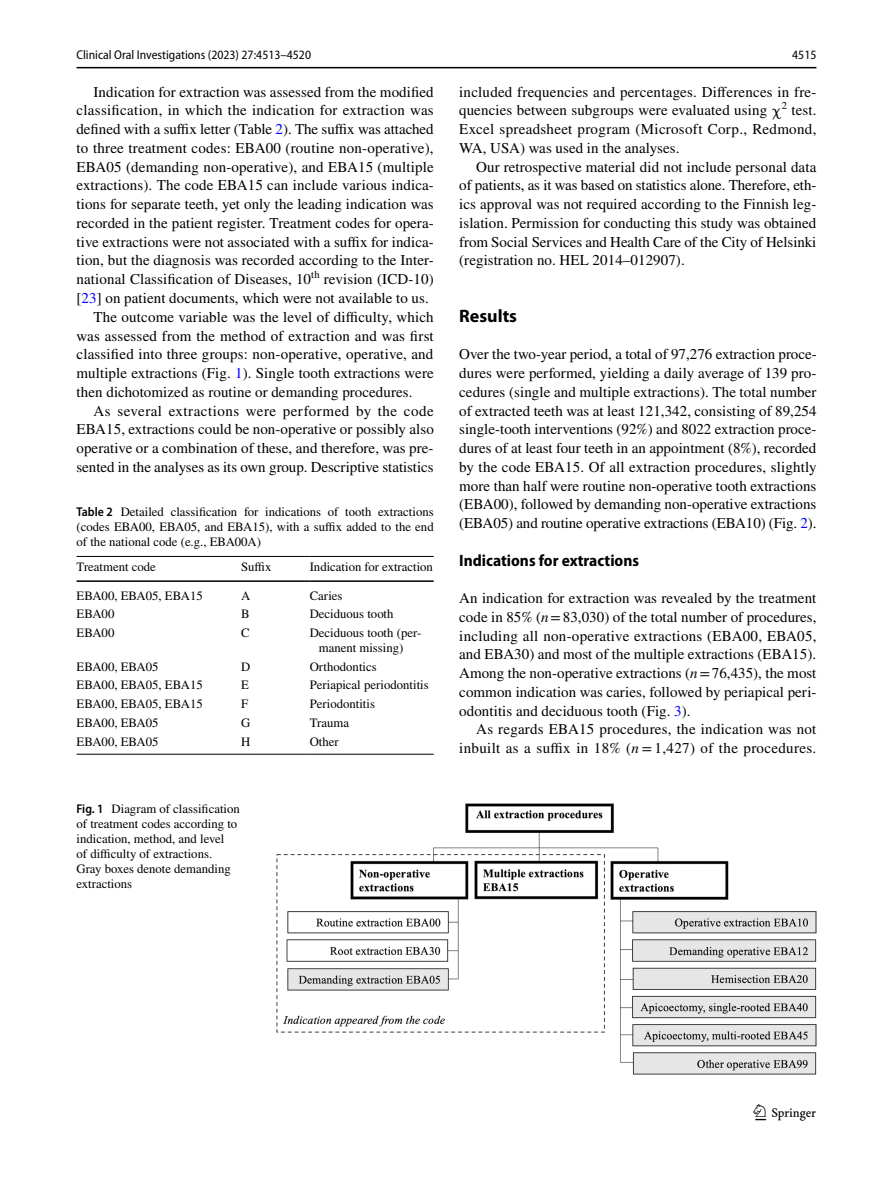
<style>
.page{position:relative;width:893px;height:1187px;background:#fff}
.page>*{position:absolute;margin:0;border:0;box-sizing:border-box;transform-origin:0 0}
.t1{font:22.5px "Springnew Regular 3";color:#000}
.t2{font:700 18px "Myriad Pro";color:#000}
.t3{font:700 semi-condensed 16.5px "Myriad Pro";color:#000}
.t4{font:15px/18.8px "STIX";letter-spacing:.005em;color:#000;text-align:justify}
.t5{font:15px "STIX";letter-spacing:.035em;color:#000}
.t6{font:12.75px/15px "STIX";color:#000}
.t7{font:semi-condensed 12.75px "Myriad Pro";color:#000}
.s1{color:#00f}
.s2{font-family:"Myriad Pro";font-weight:600;font-stretch:semi-condensed}
.s3{font-family:"Code 2000"}
.s4{font-style:italic}
</style>
<div class="page">
<hr style="left:77px;top:67px;width:739px;height:1px;background:#000">
<hr style="left:77px;top:556px;width:164px;height:1px;background:#000">
<hr style="left:77px;top:580px;width:164px;height:2px;background:#000">
<hr style="left:241px;top:556px;width:69px;height:1px;background:#000">
<hr style="left:241px;top:580px;width:69px;height:2px;background:#000">
<hr style="left:310px;top:556px;width:124px;height:1px;background:#000">
<hr style="left:310px;top:580px;width:124px;height:2px;background:#000">
<hr style="left:77px;top:753px;width:164px;height:1px;background:#000">
<hr style="left:241px;top:753px;width:69px;height:1px;background:#000">
<hr style="left:310px;top:753px;width:124px;height:1px;background:#000">
<img style="left:276px;top:803px;width:540px;height:270px">
<p class="t7" style="left:77px;top:48px;width:236px">Clinical Oral Investigations (2023) 27:4513–4520</p>
<p class="t7" style="left:792px;top:48px;width:26px">4515</p>
<p class="t4" style="left:94px;top:83px;width:342px">Indication for extraction was assessed from the modified</p>
<p class="t4" style="left:77px;top:102px;width:359px">classification, in which the indication for extraction was</p>
<p class="t4" style="left:77px;top:121px;width:359px">defined with a suffix letter (Table <span class="s1">2</span>). The suffix was attached</p>
<p class="t4" style="left:77px;top:139px;width:359px">to three treatment codes: EBA00 (routine non-operative),</p>
<p class="t4" style="left:77px;top:158px;width:359px">EBA05 (demanding non-operative), and EBA15 (multiple</p>
<p class="t4" style="left:77px;top:177px;width:359px">extractions). The code EBA15 can include various indica-</p>
<p class="t4" style="left:77px;top:196px;width:359px">tions for separate teeth, yet only the leading indication was</p>
<p class="t4" style="left:77px;top:214px;width:359px">recorded in the patient register. Treatment codes for opera-</p>
<p class="t4" style="left:77px;top:233px;width:359px">tive extractions were not associated with a suffix for indica-</p>
<p class="t4" style="left:77px;top:252px;width:359px">tion, but the diagnosis was recorded according to the Inter-</p>
<p class="t4" style="left:77px;top:271px;width:359px">national Classification of Diseases, 10<sup>th</sup> revision (ICD-10)</p>
<p class="t4" style="left:77px;top:289px;width:354px">[<span class="s1">23</span>] on patient documents, which were not available to us.</p>
<p class="t4" style="left:94px;top:308px;width:342px">The outcome variable was the level of difficulty, which</p>
<p class="t4" style="left:77px;top:327px;width:359px">was assessed from the method of extraction and was first</p>
<p class="t4" style="left:77px;top:346px;width:358px">classified into three groups: non-operative, operative, and</p>
<p class="t4" style="left:77px;top:364px;width:359px">multiple extractions (Fig. <span class="s1">1</span>). Single tooth extractions were</p>
<p class="t4" style="left:77px;top:383px;width:337px">then dichotomized as routine or demanding procedures.</p>
<p class="t5" style="left:94px;top:400px;width:342px">As several extractions were performed by the code</p>
<p class="t4" style="left:77px;top:421px;width:359px">EBA15, extractions could be non-operative or possibly also</p>
<p class="t4" style="left:77px;top:439px;width:358px">operative or a combination of these, and therefore, was pre-</p>
<p class="t4" style="left:77px;top:458px;width:359px">sented in the analyses as its own group. Descriptive statistics</p>
<p class="t6" style="left:77px;top:505px;width:359px;text-align:justify"><span class="s2">Table 2</span> Detailed classification for indications of tooth extractions (codes EBA00, EBA05, and EBA15), with a suffix added to the end of the national code (e.g., EBA00A)</p>
<p class="t6" style="left:77px;top:560px;width:81px">Treatment code</p>
<p class="t6" style="left:241px;top:560px;width:32px">Suffix</p>
<p class="t6" style="left:310px;top:560px;width:125px">Indication for extraction</p>
<p class="t6" style="left:77px;top:588px;width:128px">EBA00, EBA05, EBA15</p>
<p class="t6" style="left:241px;top:588px;width:11px">A</p>
<p class="t6" style="left:310px;top:588px;width:34px">Caries</p>
<p class="t6" style="left:77px;top:607px;width:39px">EBA00</p>
<p class="t6" style="left:241px;top:607px;width:10px">B</p>
<p class="t6" style="left:310px;top:607px;width:85px">Deciduous tooth</p>
<p class="t6" style="left:77px;top:626px;width:39px">EBA00</p>
<p class="t6" style="left:241px;top:626px;width:10px">C</p>
<p class="t6" style="left:319px;top:626px;width:104px;text-indent:-9px">Deciduous tooth (per&shy;manent missing)</p>
<p class="t6" style="left:77px;top:659px;width:84px">EBA00, EBA05</p>
<p class="t6" style="left:241px;top:659px;width:11px">D</p>
<p class="t6" style="left:310px;top:659px;width:68px">Orthodontics</p>
<p class="t6" style="left:77px;top:678px;width:128px">EBA00, EBA05, EBA15</p>
<p class="t6" style="left:241px;top:678px;width:9px">E</p>
<p class="t6" style="left:310px;top:678px;width:120px">Periapical periodontitis</p>
<p class="t6" style="left:77px;top:697px;width:128px">EBA00, EBA05, EBA15</p>
<p class="t6" style="left:241px;top:697px;width:9px">F</p>
<p class="t6" style="left:310px;top:697px;width:67px">Periodontitis</p>
<p class="t6" style="left:77px;top:716px;width:84px">EBA00, EBA05</p>
<p class="t6" style="left:241px;top:716px;width:11px">G</p>
<p class="t6" style="left:310px;top:716px;width:41px">Trauma</p>
<p class="t6" style="left:77px;top:734px;width:84px">EBA00, EBA05</p>
<p class="t6" style="left:241px;top:734px;width:11px">H</p>
<p class="t6" style="left:310px;top:734px;width:31px">Other</p>
<p class="t6" style="left:77px;top:801px;width:165px"><span class="s2">Fig. 1</span> Diagram of classification of treatment codes according to indication, method, and level<br>of difficulty of extractions.<br>Gray boxes denote demanding extractions</p>
<p class="t4" style="left:459px;top:83px;width:359px">included frequencies and percentages. Differences in fre&shy;quencies between subgroups were evaluated using <span class="s3">χ</span><sup>2</sup> test.<br>Excel spreadsheet program (Microsoft Corp., Redmond, WA, USA) was used in the analyses.</p>
<p class="t4" style="left:459px;top:158px;width:359px;text-indent:17px">Our retrospective material did not include personal data of patients, as it was based on statistics alone. Therefore, eth&shy;ics approval was not required according to the Finnish leg&shy;islation. Permission for conducting this study was obtained from Social Services and Health Care of the City of Helsinki (registration no. HEL 2014–012907).</p>
<p class="t2" style="left:459px;top:304px;width:59px">Results</p>
<p class="t4" style="left:459px;top:346px;width:359px">Over the two-year period, a total of 97,276 extraction proce&shy;dures were performed, yielding a daily average of 139 pro&shy;cedures (single and multiple extractions). The total number of extracted teeth was at least 121,342, consisting of 89,254 single-tooth interventions (92%) and 8022 extraction proce&shy;dures of at least four teeth in an appointment (8%), recorded by the code EBA15. Of all extraction procedures, slightly more than half were routine non-operative tooth extractions (EBA00), followed by demanding non-operative extractions (EBA05) and routine operative extractions (EBA10) (Fig. <span class="s1">2</span>).</p>
<p class="t3" style="left:459px;top:551px;width:181px">Indications for extractions</p>
<p class="t4" style="left:459px;top:589px;width:359px">An indication for extraction was revealed by the treatment code in 85% (<span class="s4">n</span>=83,030) of the total number of procedures, including all non-operative extractions (EBA00, EBA05, and EBA30) and most of the multiple extractions (EBA15).<br>Among the non-operative extractions (<span class="s4">n</span>=76,435), the most common indication was caries, followed by periapical peri&shy;odontitis and deciduous tooth (Fig. <span class="s1">3</span>).</p>
<p class="t4" style="left:459px;top:721px;width:359px;text-align:right">As regards EBA15 procedures, the indication was not inbuilt as a suffix in 18% (<span class="s4">n</span> =1,427) of the procedures.</p>
<h1 class="t1" style="left:755px;top:1104px;width:62px">1 3</h1>
</div>
